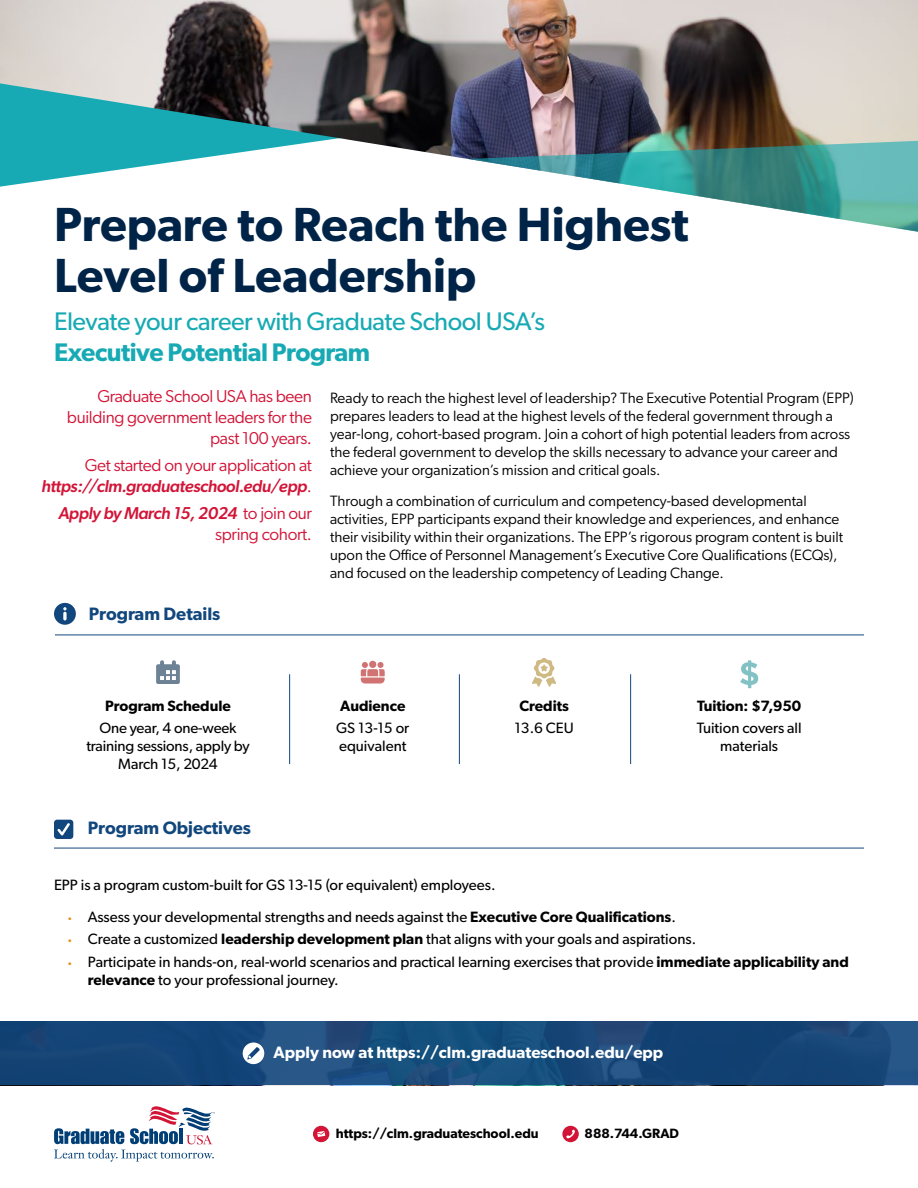
<style>
.page{position:relative;width:918px;height:1188px;background:#fff}
.page>*{position:absolute;margin:0;border:0;box-sizing:border-box;transform-origin:0 0}
.t1{font:600 48px/50.4px "Gibson";color:#002448}
.t2{font:25.5px "Gibson";letter-spacing:-.02em;color:#17aab4}
.t3{font:600 25.5px "Gibson";letter-spacing:-.02em;color:#17aab4}
.t4{font:600 18px "Gibson";color:#12477d}
.t5{font:17.25px/20.7px "Gibson";letter-spacing:-.02em;color:#d21437;text-align:right}
.t6{font:italic 500 17.25px/20.7px "Gibson";letter-spacing:-.02em;color:#d21437;text-align:right}
.t7{font:600 16.5px "Gibson";color:#fff}
.t8{font:15px/18px "Gibson";color:#000}
.t9{font:15px/18px "Gibson";color:#000}
.t10{font:600 15px "Gibson";color:#000}
.t11{font:600 13.5px "Gibson";color:#000}
.s1{font-weight:400;font-style:normal}
.s2{font-weight:500;font-style:italic}
.s3{font-family:"Proxima Nova";font-weight:300;font-size:13.5px;color:#e68f1c}
.s4{font-weight:600}
</style>
<div class="page">
<img style="left:0;top:0;width:918px;height:187px">
<svg style="left:468px;top:140px;width:450px;height:92px"></svg>
<hr style="left:55px;top:635px;width:809px;height:1px;background:#12477d">
<hr style="left:54px;top:848px;width:810px;height:1px;background:#12477d">
<svg style="left:54px;top:603px;width:22px;height:22px"></svg>
<svg style="left:54px;top:820px;width:19px;height:19px"></svg>
<div style="left:313px;top:1126px;width:16px;height:16px;background:#d21437;border-radius:50%"></div>
<svg style="left:317px;top:1131px;width:8px;height:6px"></svg>
<div style="left:562px;top:1126px;width:17px;height:16px;background:#d21437;border-radius:50%"></div>
<svg style="left:566px;top:1129px;width:9px;height:10px"></svg>
<svg style="left:156px;top:660px;width:24px;height:24px"></svg>
<svg style="left:532px;top:658px;width:24px;height:29px"></svg>
<div style="left:369px;top:661px;width:7px;height:7px;background:#d17373;border-radius:50%"></div>
<svg style="left:361px;top:662px;width:24px;height:22px"></svg>
<div style="left:377px;top:662px;width:7px;height:6px;background:#d17373;border-radius:50%"></div>
<svg style="left:740px;top:660px;width:18px;height:28px"></svg>
<hr style="left:289px;top:674px;width:1px;height:90px;background:#12477d">
<hr style="left:459px;top:674px;width:1px;height:90px;background:#12477d">
<hr style="left:630px;top:674px;width:1px;height:90px;background:#12477d">
<svg style="left:0;top:1021px;width:918px;height:64px;background:#174879"></svg>
<svg style="left:243px;top:1043px;width:21px;height:21px"></svg>
<svg style="left:54px;top:1106px;width:161px;height:56px"></svg>
<h1 class="t1" style="left:54px;top:199px;width:636px">Prepare to Reach the Highest<br>Level of Leadership</h1>
<h2 class="t2" style="left:54px;top:306px;width:492px">Elevate your career with Graduate School USA’s</h2>
<h2 class="t3" style="left:54px;top:337px;width:318px">Executive Potential Program</h2>
<p class="t5" style="left:67px;top:386px;width:247px">Graduate School USA has been building government leaders for the past 100 years.</p>
<p class="t6" style="left:42px;top:455px;width:272px"><span class="s1">Get started on your application at </span>https://clm.graduateschool.edu/epp<span class="s1">.</span></p>
<p class="t5" style="left:58px;top:503px;width:255px"><span class="s2">Apply by March 15, 2024</span> to join our spring cohort.</p>
<p class="t4" style="left:89px;top:603px;width:133px">Program Details</p>
<p class="t8" style="left:330px;top:388px;width:525px">Ready to reach the highest level of leadership? The Executive Potential Program (EPP) prepares leaders to lead at the highest levels of the federal government through a year-long, cohort-based program. Join a cohort of high potential leaders from across the federal government to develop the skills necessary to advance your career and achieve your organization’s mission and critical goals.</p>
<p class="t8" style="left:330px;top:492px;width:515px">Through a combination of curriculum and competency-based developmental activities, EPP participants expand their knowledge and experiences, and enhance their visibility within their organizations. The EPP’s rigorous program content is built upon the Office of Personnel Management’s Executive Core Qualifications (ECQs), and focused on the leadership competency of Leading Change.</p>
<p class="t10" style="left:105px;top:697px;width:127px">Program Schedule</p>
<p class="t10" style="left:340px;top:697px;width:67px">Audience</p>
<p class="t10" style="left:519px;top:697px;width:51px">Credits</p>
<p class="t10" style="left:697px;top:697px;width:106px">Tuition: $7,950</p>
<p class="t9" style="left:336px;top:718px;width:75px">GS 13-15 or equivalent</p>
<p class="t9" style="left:514px;top:718px;width:61px">13.6 CEU</p>
<p class="t9" style="left:697px;top:718px;width:107px;text-align:center">Tuition covers all materials</p>
<p class="t9" style="left:86px;top:718px;width:165px;text-align:center">One year, 4 one-week training sessions, apply by<br>March 15, 2024</p>
<p class="t4" style="left:88px;top:817px;width:165px">Program Objectives</p>
<p class="t9" style="left:54px;top:876px;width:443px">EPP is a program custom-built for GS 13-15 (or equivalent) employees.</p>
<p class="t9" style="left:68px;top:907px;width:610px"><span class="s3">•</span> Assess your developmental strengths and needs against the <span class="s4">Executive Core Qualifications</span>.</p>
<p class="t9" style="left:68px;top:930px;width:630px"><span class="s3">•</span> Create a customized <span class="s4">leadership development plan</span> that aligns with your goals and aspirations.</p>
<p class="t9" style="left:88px;top:952px;width:763px;text-indent:-20px"><span class="s3">•</span> Participate in hands-on, real-world scenarios and practical learning exercises that provide <span class="s4">immediate applicability and relevance</span> to your professional journey.</p>
<p class="t7" style="left:274px;top:1043px;width:391px">Apply now at https://clm.graduateschool.edu/epp</p>
<p class="t11" style="left:336px;top:1125px;width:204px">https://clm.graduateschool.edu</p>
<p class="t11" style="left:585px;top:1125px;width:96px">888.744.GRAD</p>
</div>
